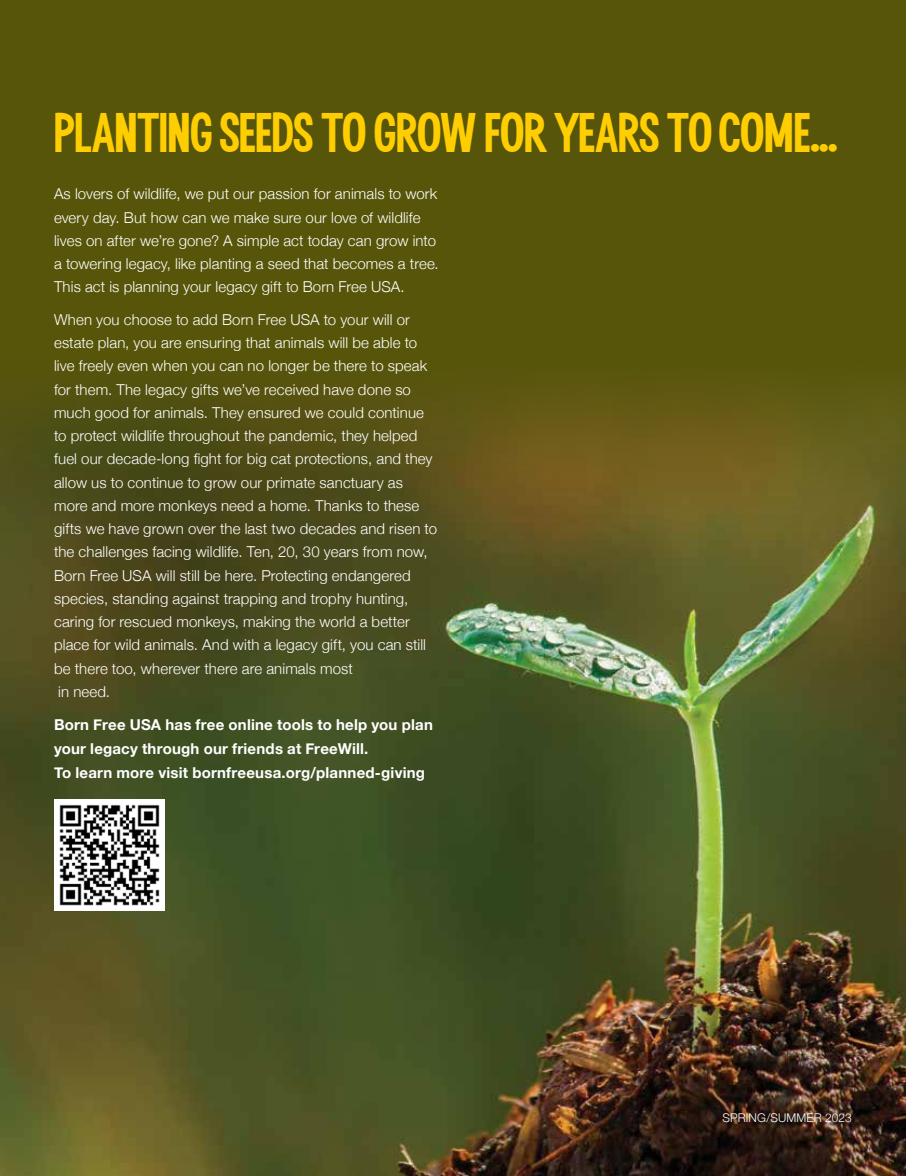
<style>
.page{position:relative;width:906px;height:1176px;background:#fff}
.page>*{position:absolute;margin:0;border:0;box-sizing:border-box;transform-origin:0 0}
.t1{font:45px "Born Free Sans";letter-spacing:-.015em;color:#ffce02}
.t2{font:300 15px/23.2px "Helvetica Neue";letter-spacing:.005em;color:#fff}
.t3{font:700 15px/24px "Helvetica Neue";letter-spacing:.015em;color:#fff}
.t4{font:300 12px "Helvetica Neue";letter-spacing:.01em;color:#fff}
</style>
<div class="page">
<div style="left:0;top:0;width:905px;height:1175px;background:#57550a"></div>
<img style="left:0;top:396px;width:905px;height:779px">
<img style="left:54px;top:799px;width:110px;height:110px">
<h1 class="t1" style="left:54px;top:109px;width:767px">PLANTING SEEDS TO GROW FOR YEARS TO COME...</h1>
<p class="t2" style="left:54px;top:181px;width:386px">As lovers of wildlife, we put our passion for animals to work every day. But how can we make sure our love of wildlife lives on after we’re gone? A simple act today can grow into a towering legacy, like planting a seed that becomes a tree.<br>This act is planning your legacy gift to Born Free USA.</p>
<p class="t2" style="left:54px;top:306px;width:384px">When you choose to add Born Free USA to your will or estate plan, you are ensuring that animals will be able to live freely even when you can no longer be there to speak for them. The legacy gifts we’ve received have done so much good for animals. They ensured we could continue to protect wildlife throughout the pandemic, they helped fuel our decade-long fight for big cat protections, and they allow us to continue to grow our primate sanctuary as more and more monkeys need a home. Thanks to these gifts we have grown over the last two decades and risen to the challenges facing wildlife. Ten, 20, 30 years from now, Born Free USA will still be here. Protecting endangered species, standing against trapping and trophy hunting, caring for rescued monkeys, making the world a better place for wild animals. And with a legacy gift, you can still be there too, wherever there are animals most<br>in need.</p>
<p class="t3" style="left:54px;top:712px;width:380px">Born Free USA has free online tools to help you plan your legacy through our friends at FreeWill.<br>To learn more visit bornfreeusa.org/planned-giving</p>
<p class="t4" style="left:722px;top:1107px;width:131px">SPRING/SUMMER 2023</p>
</div>
